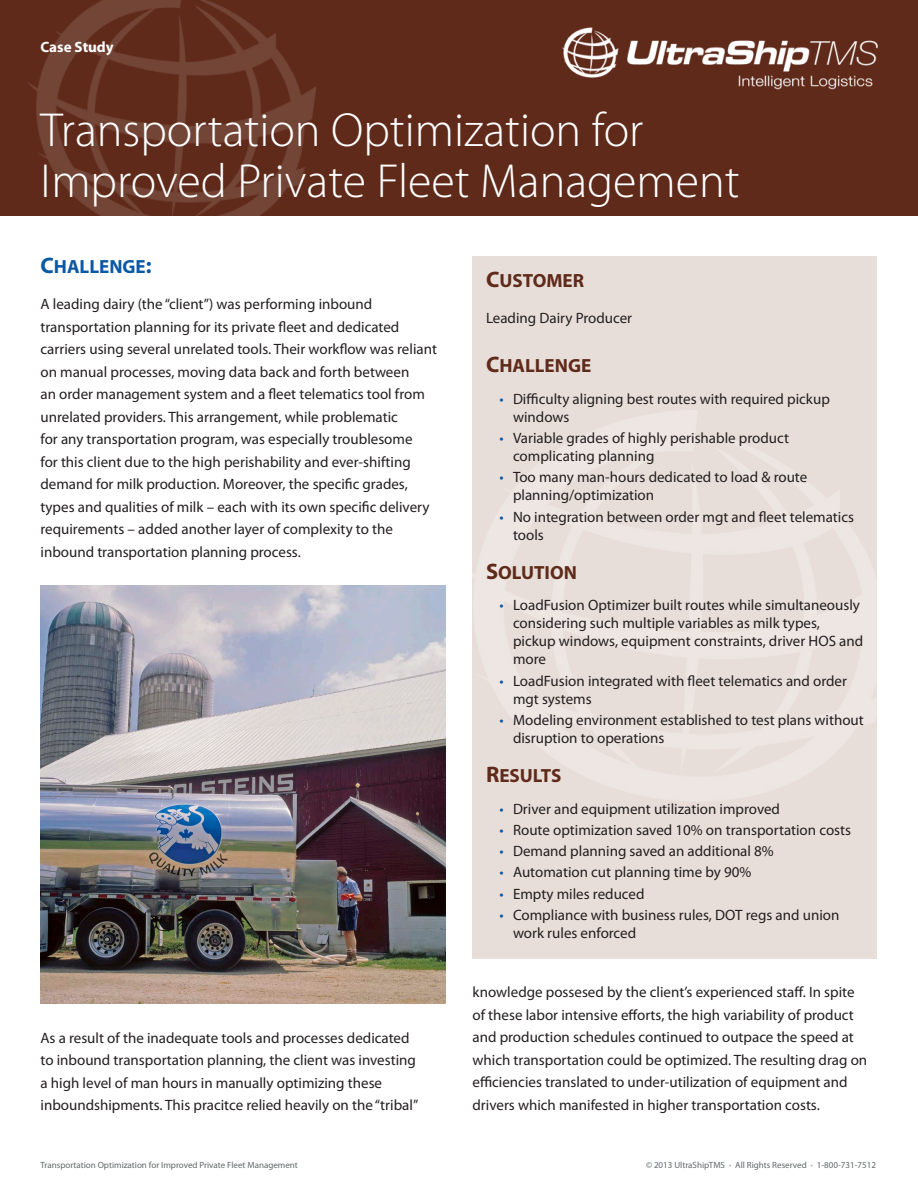
<style>
.page{position:relative;width:918px;height:1188px;background:#fff}
.page>*{position:absolute;margin:0;border:0;box-sizing:border-box;transform-origin:0 0}
.Head{font:300 48px/51px "Myriad Pro";color:#fff}
.Sub_Subhead{font:19.2px "Myriad Pro Bold SC850";color:#5f2a1a}
.Sub_Subhead-2{font:19.2px "Myriad Pro Bold SC850";color:#0b58a4}
.Bulleted_Copy{font:15px/22.5px "Myriad Pro";color:#231f20}
.t1{font:700 15px "Myriad Pro";color:#fff}
.t2{font:9px "Myriad Pro";color:#626668}
.s1{font-size:22.5px}
.s2{color:#0b58a4}
.s3{color:#b1b2b3}
</style>
<div class="page">
<div style="left:472px;top:256px;width:406px;height:703px;background:#e7ded9"></div>
<img style="left:0;top:0;width:918px;height:216px">
<img style="left:41px;top:585px;width:404px;height:418px">
<p class="t1" style="left:40px;top:37px;width:75px">Case Study</p>
<p class="Head" style="left:40px;top:104px;width:701px">Transportation Optimization for<br>Improved Private Fleet Management</p>
<p class="Sub_Subhead-2" style="left:40px;top:254px;width:113px"><span class="s1">C</span>HALLENGE<span class="s1">:</span></p>
<p class="Bulleted_Copy" style="left:40px;top:293px;width:398px">A leading dairy (the “client”) was performing inbound transportation planning for its private fleet and dedicated carriers using several unrelated tools. Their workflow was reliant on manual processes, moving data back and forth between<br>an order management system and a fleet telematics tool from unrelated providers. This arrangement, while problematic<br>for any transportation program, was especially troublesome<br>for this client due to the high perishability and ever-shifting demand for milk production. Moreover, the specific grades, types and qualities of milk – each with its own specific delivery requirements – added another layer of complexity to the inbound transportation planning process.</p>
<p class="Bulleted_Copy" style="left:40px;top:1026px;width:379px">As a result of the inadequate tools and processes dedicated to inbound transportation planning, the client was investing a high level of man hours in manually optimizing these inboundshipments. This pracitce relied heavily on the “tribal”</p>
<p class="Sub_Subhead" style="left:486px;top:268px;width:100px"><span class="s1">C</span>USTOMER</p>
<p class="Bulleted_Copy" style="left:486px;top:306px;width:148px">Leading Dairy Producer</p>
<p class="Sub_Subhead" style="left:486px;top:353px;width:107px"><span class="s1">C</span>HALLENGE</p>
<p class="Bulleted_Copy" style="left:513px;top:390px;width:318px;line-height:18px;text-indent:-14px"><span class="s2">•</span> Difficulty aligning best routes with required pickup windows</p>
<p class="Bulleted_Copy" style="left:513px;top:429px;width:278px;line-height:18px;text-indent:-14px"><span class="s2">•</span> Variable grades of highly perishable product complicating planning</p>
<p class="Bulleted_Copy" style="left:513px;top:468px;width:296px;line-height:18px;text-indent:-14px"><span class="s2">•</span> Too many man-hours dedicated to load &amp; route planning/optimization</p>
<p class="Bulleted_Copy" style="left:513px;top:507px;width:343px;line-height:18px;text-indent:-14px"><span class="s2">•</span> No integration between order mgt and fleet telematics tools</p>
<p class="Sub_Subhead" style="left:486px;top:560px;width:92px"><span class="s1">S</span>OLUTION</p>
<p class="Bulleted_Copy" style="left:513px;top:596px;width:352px;line-height:18px;text-indent:-14px"><span class="s2">•</span> LoadFusion Optimizer built routes while simultaneously considering such multiple variables as milk types, pickup windows, equipment constraints, driver HOS and more</p>
<p class="Bulleted_Copy" style="left:513px;top:671px;width:336px;line-height:18px;text-indent:-14px"><span class="s2">•</span> LoadFusion integrated with fleet telematics and order mgt systems</p>
<p class="Bulleted_Copy" style="left:513px;top:711px;width:352px;line-height:18px;text-indent:-14px"><span class="s2">•</span> Modeling environment established to test plans without disruption to operations</p>
<p class="Sub_Subhead" style="left:486px;top:763px;width:77px"><span class="s1">R</span>ESULTS</p>
<p class="Bulleted_Copy" style="left:500px;top:797px;width:282px"><span class="s2">•</span> Driver and equipment utilization improved</p>
<p class="Bulleted_Copy" style="left:500px;top:818px;width:353px"><span class="s2">•</span> Route optimization saved 10% on transportation costs</p>
<p class="Bulleted_Copy" style="left:500px;top:840px;width:276px"><span class="s2">•</span> Demand planning saved an additional 8%</p>
<p class="Bulleted_Copy" style="left:500px;top:861px;width:253px"><span class="s2">•</span> Automation cut planning time by 90%</p>
<p class="Bulleted_Copy" style="left:500px;top:882px;width:147px"><span class="s2">•</span> Empty miles reduced</p>
<p class="Bulleted_Copy" style="left:513px;top:905px;width:328px;line-height:18px;text-indent:-14px"><span class="s2">•</span> Compliance with business rules, DOT regs and union work rules enforced</p>
<p class="Bulleted_Copy" style="left:472px;top:981px;width:396px">knowledge possesed by the client’s experienced staff. In spite of these labor intensive efforts, the high variability of product and production schedules continued to outpace the speed at which transportation could be optimized. The resulting drag on efficiencies translated to under-utilization of equipment and drivers which manifested in higher transportation costs.</p>
<p class="t2" style="left:40px;top:1159px;width:259px">Transportation Optimization for Improved Private Fleet Management</p>
<p class="t2" style="left:646px;top:1159px;width:231px">© 2013 UltraShipTMS <span class="s3">•</span> All Rights Reserved <span class="s3">•</span> 1-800-731-7512</p>
</div>
